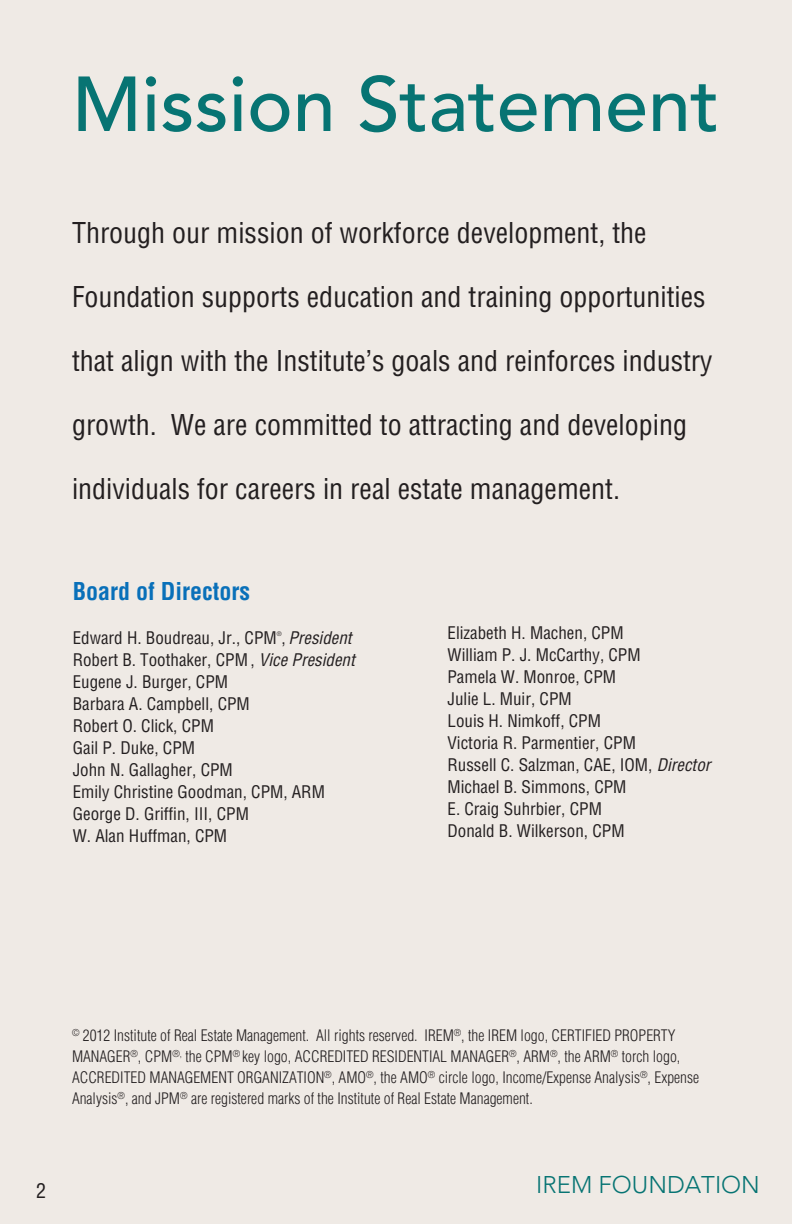
<style>
.page{position:relative;width:792px;height:1224px;background:#efeae5}
.page>*{position:absolute;margin:0;border:0;box-sizing:border-box;transform-origin:0 0}
.t1{font:500 77px "Avenir";color:#077473}
.t2{font:condensed 28px "Helvetica";color:#231f20}
.section_subhead_gree{font:700 condensed 24px "Helvetica";color:#0970b9}
.t3{font:300 24px "Avenir";color:#077473}
.t4{font:condensed 20px "Helvetica";color:#231f20}
.t5{font:condensed 17px "Helvetica";color:#231f20}
.body_text_8_pt_helv{font:300 condensed 15.6px/21px "Helvetica";color:#231f20}
.t6{font:condensed 6.2px "Helvetica";color:#231f20}
.s1{font-style:italic}
</style>
<div class="page">
<p class="t1" style="left:72px;top:60px;width:649px">Mission Statement</p>
<p class="t2" style="left:72px;top:215px;width:576px">Through our mission of workforce development, the</p>
<p class="t2" style="left:72px;top:279px;width:635px">Foundation supports education and training opportunities</p>
<p class="t2" style="left:72px;top:343px;width:642px">that align with the Institute’s goals and reinforces industry</p>
<p class="t2" style="left:72px;top:407px;width:617px">growth. We are committed to attracting and developing</p>
<p class="t2" style="left:72px;top:471px;width:550px">individuals for careers in real estate management.</p>
<p class="section_subhead_gree" style="left:73px;top:576px;width:179px">Board of Directors</p>
<p class="t5" style="left:73px;top:627px;width:280px">Edward H. Boudreau, Jr., CPM , <span class="s1">President</span></p>
<p class="t6" style="left:277px;top:630px;width:6px">®</p>
<p class="t5" style="left:73px;top:649px;width:284px">Robert B. Toothaker, CPM, <span class="s1">Vice President</span></p>
<p class="t5" style="left:73px;top:671px;width:157px">Eugene J. Burger, CPM</p>
<p class="t5" style="left:73px;top:693px;width:179px">Barbara A. Campbell, CPM</p>
<p class="t5" style="left:73px;top:715px;width:143px">Robert O. Click, CPM</p>
<p class="t5" style="left:73px;top:737px;width:124px">Gail P. Duke, CPM</p>
<p class="t5" style="left:73px;top:759px;width:162px">John N. Gallagher, CPM</p>
<p class="t5" style="left:73px;top:781px;width:254px">Emily Christine Goodman, CPM, ARM</p>
<p class="t5" style="left:73px;top:803px;width:178px">George D. Griffin, III, CPM</p>
<p class="t5" style="left:73px;top:825px;width:156px">W. Alan Huffman, CPM</p>
<p class="t5" style="left:448px;top:622px;width:178px">Elizabeth H. Machen, CPM</p>
<p class="t5" style="left:448px;top:644px;width:195px">William P. J. McCarthy, CPM</p>
<p class="t5" style="left:448px;top:666px;width:170px">Pamela W. Monroe, CPM</p>
<p class="t5" style="left:448px;top:688px;width:126px">Julie L. Muir, CPM</p>
<p class="t5" style="left:448px;top:710px;width:155px">Louis H. Nimkoff, CPM</p>
<p class="t5" style="left:448px;top:732px;width:190px">Victoria R. Parmentier, CPM</p>
<p class="t5" style="left:448px;top:754px;width:264px">Russell C. Salzman, CAE, IOM, <span class="s1">Director</span></p>
<p class="t5" style="left:448px;top:776px;width:180px">Michael B. Simmons, CPM</p>
<p class="t5" style="left:448px;top:798px;width:156px">E. Craig Suhrbier, CPM</p>
<p class="t5" style="left:448px;top:820px;width:179px">Donald B. Wilkerson, CPM</p>
<p class="body_text_8_pt_helv" style="left:72px;top:1024px;width:629px"><sup>©</sup> 2012 Institute of Real Estate Management. All rights reserved. IREM<sup>®</sup>, the IREM logo, CERTIFIED PROPERTY MANAGER<sup>®</sup>, CPM<sup>®,</sup> the CPM<sup>®</sup> key logo, ACCREDITED RESIDENTIAL MANAGER<sup>®</sup>, ARM<sup>®</sup>, the ARM<sup>®</sup> torch logo, ACCREDITED MANAGEMENT ORGANIZATION<sup>®</sup>, AMO<sup>®</sup>, the AMO<sup>®</sup> circle logo, Income/Expense Analysis<sup>®</sup>, Expense Analysis<sup>®</sup>, and JPM<sup>®</sup> are registered marks of the Institute of Real Estate Management.</p>
<p class="t4" style="left:36px;top:1178px;width:11px">2</p>
<p class="t3" style="left:536px;top:1171px;width:225px">IREM FOUNDATION</p>
</div>
